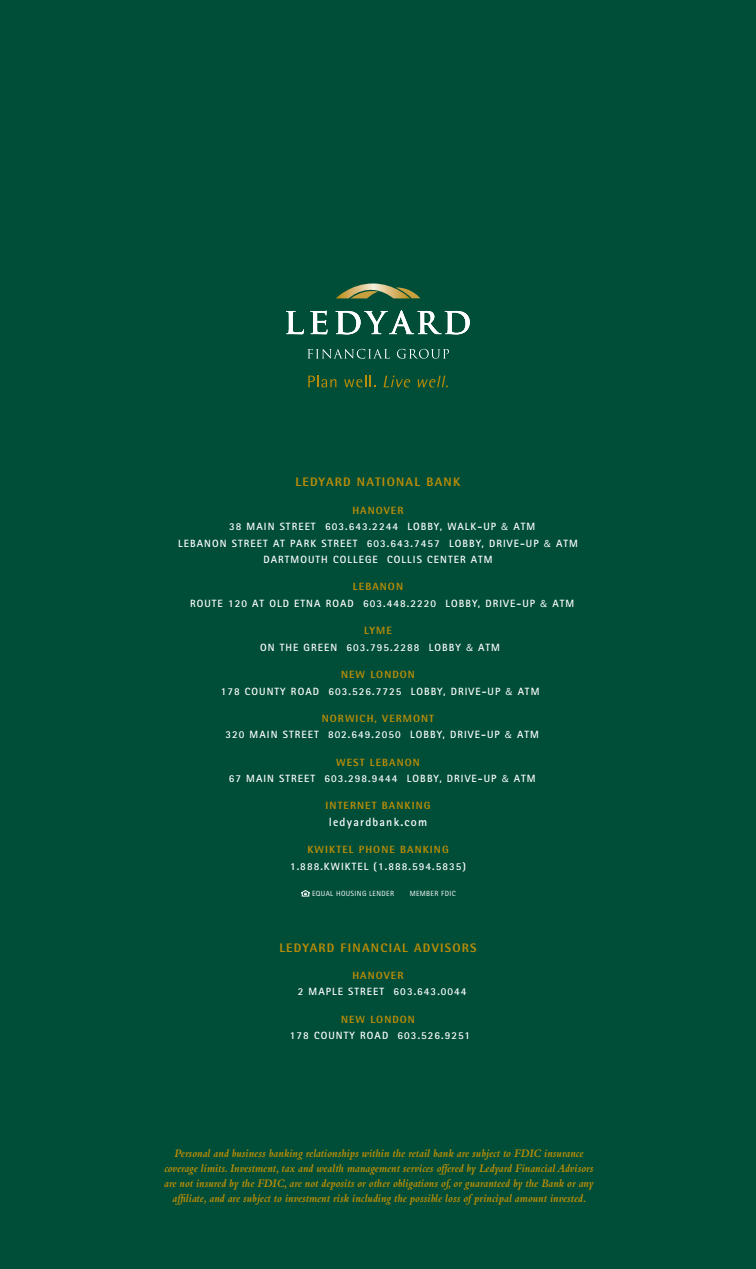
<style>
.page{position:relative;width:756px;height:1269px;background:#004e38}
.page>*{position:absolute;margin:0;border:0;box-sizing:border-box;transform-origin:0 0}
.t1{font:800 12.3px "Rotis Semi Sans";letter-spacing:.1em;color:#bb8c07}
.heads{font:italic 700 12px/15px "Bembo";color:#bb8c07;text-align:center;scale:.9 1}
.t2{font:700 12px "Rotis Sans Serif";letter-spacing:.1em;color:#fff}
.t3{font:700 10.5px/16.5px "Rotis Sans Serif";letter-spacing:.1em;color:#fff}
.t4{font:800 10.5px "Rotis Semi Sans";letter-spacing:.1em;color:#bb8c07}
.t5{font:7.5px "Rotis Sans Serif";letter-spacing:.05em;color:#fff}
.s1{font-family:"Franklin Gothic Itc T";font-weight:400}
.s2{font-family:"Rotis Semi Sans";font-weight:800;color:#bb8c07}
</style>
<div class="page">
<svg style="left:307px;top:349px;width:83px;height:10px"></svg>
<svg style="left:397px;top:349px;width:52px;height:10px"></svg>
<svg style="left:336px;top:283px;width:84px;height:15px"></svg>
<svg style="left:308px;top:376px;width:28px;height:12px"></svg>
<svg style="left:344px;top:376px;width:32px;height:12px"></svg>
<svg style="left:384px;top:376px;width:26px;height:12px"></svg>
<svg style="left:418px;top:376px;width:30px;height:12px"></svg>
<svg style="left:286px;top:311px;width:18px;height:23px"></svg>
<svg style="left:310px;top:311px;width:17px;height:23px"></svg>
<svg style="left:336px;top:310px;width:134px;height:24px"></svg>
<svg style="left:301px;top:890px;width:9px;height:7px"></svg>
<p class="t1" style="left:296px;top:474px;width:166px">LEDYARD NATIONAL BANK</p>
<p class="t4" style="left:352px;top:503px;width:53px">HANOVER</p>
<p class="t3" style="left:229px;top:518px;width:308px">38 MAIN STREET 603.643.2244 LOBBY, WALK-UP <span class="s1">&amp;</span> ATM</p>
<p class="t3" style="left:178px;top:535px;width:401px">LEBANON STREET AT PARK STREET 603.643.7457 LOBBY, DRIVE-UP <span class="s1">&amp;</span> ATM</p>
<p class="t3" style="left:263px;top:551px;width:231px">DARTMOUTH COLLEGE COLLIS CENTER ATM</p>
<p class="t3" style="left:190px;top:578px;width:386px;text-indent:163px"><span class="s2">LEBANON<br></span>ROUTE 120 AT OLD ETNA ROAD 603.448.2220 LOBBY, DRIVE-UP <span class="s1">&amp;</span> ATM</p>
<p class="t3" style="left:260px;top:622px;width:241px;text-align:center"><span class="s2">LYME<br></span>ON THE GREEN 603.795.2288 LOBBY <span class="s1">&amp;</span> ATM</p>
<p class="t3" style="left:221px;top:666px;width:320px;text-align:center"><span class="s2">NEW LONDON<br></span>178 COUNTY ROAD 603.526.7725 LOBBY, DRIVE-UP <span class="s1">&amp;</span> ATM</p>
<p class="t3" style="left:225px;top:710px;width:315px;text-indent:96px"><span class="s2">NORWICH, VERMONT<br></span>320 MAIN STREET 802.649.2050 LOBBY, DRIVE-UP <span class="s1">&amp;</span> ATM</p>
<p class="t3" style="left:229px;top:754px;width:308px;text-indent:107px"><span class="s2">WEST LEBANON<br></span>67 MAIN STREET 603.298.9444 LOBBY, DRIVE-UP <span class="s1">&amp;</span> ATM</p>
<p class="t4" style="left:326px;top:799px;width:106px">INTERNET BANKING</p>
<p class="t2" style="left:329px;top:814px;width:100px">ledyardbank.com</p>
<p class="t3" style="left:290px;top:841px;width:177px;text-align:center"><span class="s2">KWIKTEL PHONE BANKING<br></span>1.888.KWIKTEL (1.888.594.5835)</p>
<p class="t5" style="left:312px;top:889px;width:83px">EQUAL HOUSING LENDER</p>
<p class="t5" style="left:410px;top:889px;width:48px">MEMBER FDIC</p>
<p class="t1" style="left:279px;top:940px;width:199px">LEDYARD FINANCIAL ADVISORS</p>
<p class="t3" style="left:298px;top:967px;width:170px;text-indent:55px"><span class="s2">HANOVER<br></span>2 MAPLE STREET 603.643.0044</p>
<p class="t3" style="left:290px;top:1011px;width:182px;text-align:center"><span class="s2">NEW LONDON<br></span>178 COUNTY ROAD 603.526.9251</p>
<p class="heads" style="left:164px;top:1145px;width:479px">Personal and business banking relationships within the retail bank are subject to FDIC insurance coverage limits. Investment, tax and wealth management services offered by Ledyard Financial Advisors are not insured by the FDIC, are not deposits or other obligations of, or guaranteed by the Bank or any affiliate, and are subject to investment risk including the possible loss of principal amount invested.</p>
</div>
